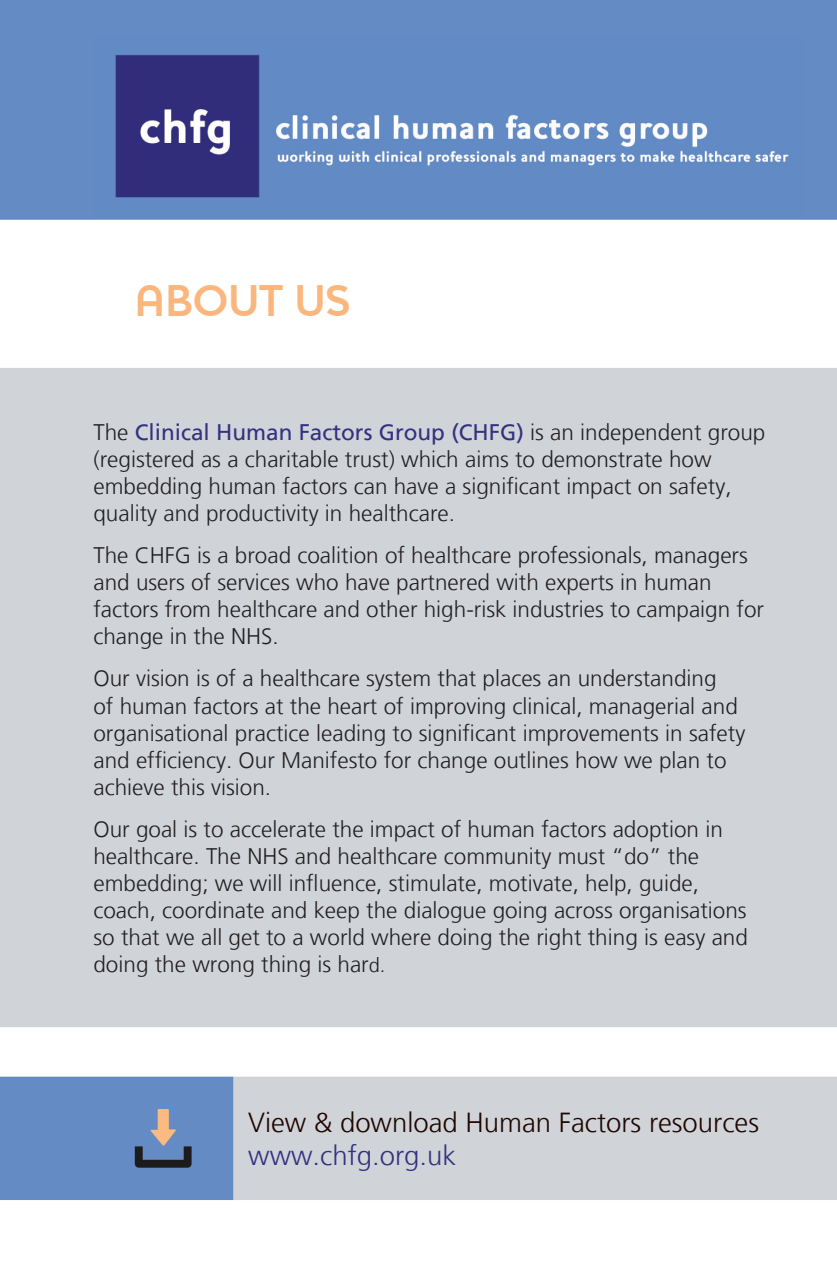
<style>
.page{position:relative;width:837px;height:1276px;background:#fff}
.page>*{position:absolute;margin:0;border:0;box-sizing:border-box;transform-origin:0 0}
.t1{font:700 45px "Houschka";color:#fab67d}
.t2{font:300 27.5px/33px "Frutiger LT";color:#1e0500}
.t3{font:300 22.5px/27px "Frutiger LT";color:#231f20}
.s1{font-family:"Frutiger";font-weight:400;color:#333181}
.s2{font-size:20px}
.s3{color:#333181}
</style>
<div class="page">
<div style="left:0;top:0;width:836px;height:220px;background:#648bc4"></div>
<div style="left:0;top:368px;width:836px;height:659px;background:#d0d4d8"></div>
<div style="left:233px;top:1076px;width:603px;height:124px;background:#d0d4d8"></div>
<div style="left:1px;top:1078px;width:231px;height:120px;background:#648bc4"></div>
<div style="left:0;top:1076px;width:233px;height:124px;border:2px solid #648bc4"></div>
<svg style="left:135px;top:1109px;width:56px;height:58px"></svg>
<img style="left:94px;top:35px;width:709px;height:183px">
<p class="t1" style="left:135px;top:274px;width:217px">ABOUT US</p>
<p class="t3" style="left:93px;top:419px;width:673px">The <span class="s1">Clinical Human Factors Group (CHFG)</span> is an independent group (registered as a charitable trust) which aims to demonstrate how embedding human factors can have a significant impact on safety, quality and productivity in healthcare.</p>
<p class="t3" style="left:93px;top:542px;width:672px">The CHFG is a broad coalition of healthcare professionals, managers and users of services who have partnered with experts in human factors from healthcare and other high-risk industries to campaign for change in the NHS.</p>
<p class="t3" style="left:93px;top:665px;width:653px">Our vision is of a healthcare system that places an understanding<br>of human factors at the heart of improving clinical, managerial and organisational practice leading to significant improvements in safety and efficiency. Our Manifesto for change outlines how we plan to achieve this vision.</p>
<p class="t3" style="left:93px;top:815px;width:655px">Our goal is to accelerate the impact of human factors adoption in healthcare. The NHS and healthcare community must “do” the embedding; we will influence, stimulate, motivate, help, guide, coach, coordinate and keep the dialogue going across organisations so that we all get to a world where doing the right thing is easy and doing the wrong thing is har<span class="s2">d.</span></p>
<p class="t2" style="left:248px;top:1106px;width:512px">View &amp; download Human Factors resources <span class="s3">www.chfg.org.uk</span></p>
</div>
